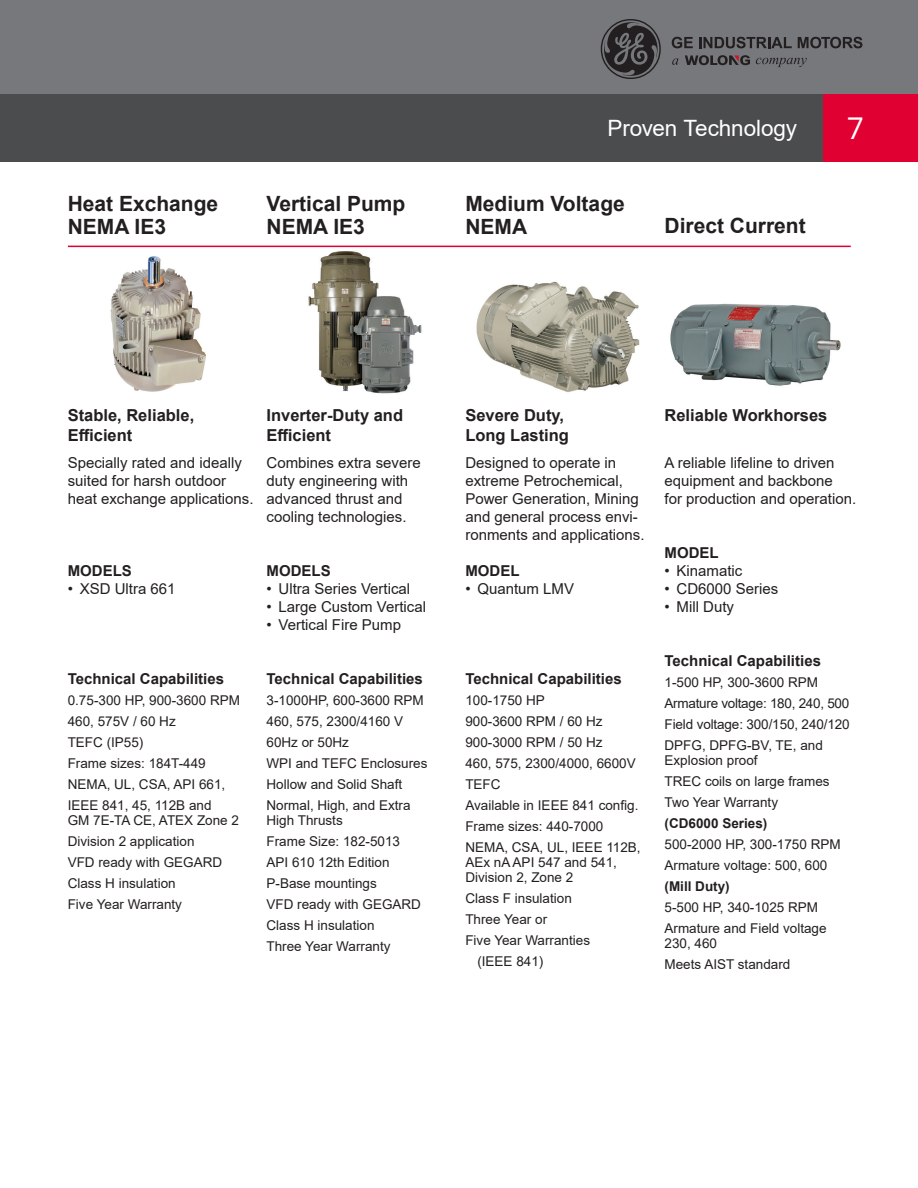
<style>
.page{position:relative;width:918px;height:1188px;background:#fff}
.page>*{position:absolute;margin:0;border:0;box-sizing:border-box;transform-origin:0 0}
.t1{font:30px "Open Sans";color:#fff}
._1_1_Headline_white{font:22.5px "Arial";letter-spacing:-.005em;color:#fff}
.t2{font:700 21px "Arial";color:#231f20}
.t3{font:700 16.5px "Arial";color:#231f20}
.t4{font:15px "Arial";color:#231f20}
.t5{font:700 15px "Arial";color:#231f20}
.t6{font:13.5px "Arial";color:#231f20}
.t7{font:13.5px "Arial";letter-spacing:-.02em;color:#231f20}
.t8{font:700 13.5px "Arial";color:#231f20}
</style>
<div class="page">
<div style="left:0;top:0;width:918px;height:162px;background:#76787b"></div>
<div style="left:0;top:94px;width:918px;height:68px;background:#4b4c4d"></div>
<div style="left:823px;top:94px;width:95px;height:68px;background:#e00031"></div>
<svg style="left:601px;top:19px;width:60px;height:60px"></svg>
<svg style="left:672px;top:37px;width:21px;height:11px"></svg>
<svg style="left:699px;top:37px;width:93px;height:11px"></svg>
<svg style="left:798px;top:37px;width:64px;height:11px"></svg>
<svg style="left:685px;top:55px;width:65px;height:10px"></svg>
<svg style="left:672px;top:58px;width:7px;height:7px"></svg>
<svg style="left:756px;top:58px;width:51px;height:9px"></svg>
<img style="left:670px;top:303px;width:171px;height:83px">
<img style="left:476px;top:281px;width:164px;height:112px">
<img style="left:301px;top:245px;width:129px;height:149px">
<hr style="left:68px;top:246px;width:783px;height:1px;background:#e00031">
<img style="left:110px;top:256px;width:96px;height:136px">
<p class="t2" style="left:68px;top:189px;width:152px">Heat Exchange</p>
<p class="t2" style="left:68px;top:211px;width:100px">NEMA IE3</p>
<p class="t2" style="left:267px;top:189px;width:140px">Vertical Pump</p>
<p class="t2" style="left:267px;top:211px;width:100px">NEMA IE3</p>
<p class="_1_1_Headline_white" style="left:608px;top:113px;width:191px">Proven Technology</p>
<p class="t2" style="left:465px;top:189px;width:161px">Medium Voltage</p>
<p class="t2" style="left:465px;top:211px;width:63px">NEMA</p>
<p class="t2" style="left:665px;top:211px;width:143px">Direct Current</p>
<h1 class="t1" style="left:847px;top:107px;width:19px">7</h1>
<p class="t3" style="left:68px;top:404px;width:128px">Stable, Reliable,</p>
<p class="t3" style="left:68px;top:423px;width:66px">Efficient</p>
<p class="t4" style="left:68px;top:452px;width:176px">Specially rated and ideally</p>
<p class="t4" style="left:68px;top:470px;width:160px">suited for harsh outdoor</p>
<p class="t4" style="left:68px;top:488px;width:187px">heat exchange applications.</p>
<p class="t5" style="left:68px;top:560px;width:66px">MODELS</p>
<p class="t4" style="left:68px;top:578px;width:109px">• XSD Ultra 661</p>
<p class="t3" style="left:267px;top:404px;width:138px">Inverter-Duty and</p>
<p class="t3" style="left:267px;top:423px;width:66px">Efficient</p>
<p class="t4" style="left:267px;top:452px;width:156px">Combines extra severe</p>
<p class="t4" style="left:267px;top:470px;width:143px">duty engineering with</p>
<p class="t4" style="left:267px;top:488px;width:137px">advanced thrust and</p>
<p class="t4" style="left:267px;top:506px;width:142px">cooling technologies.</p>
<p class="t5" style="left:267px;top:560px;width:66px">MODELS</p>
<p class="t4" style="left:267px;top:578px;width:145px">• Ultra Series Vertical</p>
<p class="t4" style="left:267px;top:596px;width:161px">• Large Custom Vertical</p>
<p class="t4" style="left:267px;top:614px;width:136px">• Vertical Fire Pump</p>
<p class="t5" style="left:68px;top:668px;width:158px">Technical Capabilities</p>
<p class="t6" style="left:68px;top:691px;width:174px">0.75-300 HP, 900-3600 RPM</p>
<p class="t6" style="left:68px;top:712px;width:110px">460, 575V / 60 Hz</p>
<p class="t6" style="left:68px;top:733px;width:77px">TEFC (IP55)</p>
<p class="t6" style="left:68px;top:754px;width:140px">Frame sizes: 184T-449</p>
<p class="t6" style="left:68px;top:775px;width:159px">NEMA, UL, CSA, API 661,</p>
<p class="t6" style="left:68px;top:796px;width:145px">IEEE 841, 45, 112B and</p>
<p class="t6" style="left:68px;top:811px;width:173px">GM 7E-TA CE, ATEX Zone 2</p>
<p class="t6" style="left:68px;top:832px;width:128px">Division 2 application</p>
<p class="t6" style="left:68px;top:853px;width:156px">VFD ready with GEGARD</p>
<p class="t6" style="left:68px;top:874px;width:110px">Class H insulation</p>
<p class="t6" style="left:68px;top:895px;width:116px">Five Year Warranty</p>
<p class="t5" style="left:267px;top:668px;width:158px">Technical Capabilities</p>
<p class="t6" style="left:267px;top:691px;width:159px">3-1000HP, 600-3600 RPM</p>
<p class="t6" style="left:267px;top:712px;width:138px">460, 575, 2300/4160 V</p>
<p class="t6" style="left:267px;top:733px;width:84px">60Hz or 50Hz</p>
<p class="t6" style="left:267px;top:754px;width:163px">WPI and TEFC Enclosures</p>
<p class="t6" style="left:267px;top:775px;width:137px">Hollow and Solid Shaft</p>
<p class="t6" style="left:267px;top:796px;width:146px">Normal, High, and Extra</p>
<p class="t6" style="left:267px;top:811px;width:78px">High Thrusts</p>
<p class="t6" style="left:267px;top:832px;width:135px">Frame Size: 182-5013</p>
<p class="t6" style="left:267px;top:853px;width:125px">API 610 12th Edition</p>
<p class="t6" style="left:267px;top:874px;width:112px">P-Base mountings</p>
<p class="t6" style="left:267px;top:895px;width:156px">VFD ready with GEGARD</p>
<p class="t6" style="left:267px;top:916px;width:110px">Class H insulation</p>
<p class="t6" style="left:267px;top:937px;width:126px">Three Year Warranty</p>
<p class="t3" style="left:465px;top:404px;width:100px">Severe Duty,</p>
<p class="t3" style="left:465px;top:423px;width:105px">Long Lasting</p>
<p class="t4" style="left:465px;top:452px;width:152px">Designed to operate in</p>
<p class="t4" style="left:465px;top:470px;width:159px">extreme Petrochemical,</p>
<p class="t4" style="left:465px;top:488px;width:175px">Power Generation, Mining</p>
<p class="t4" style="left:465px;top:506px;width:174px">and general process envi-</p>
<p class="t4" style="left:465px;top:524px;width:181px">ronments and applications.</p>
<p class="t5" style="left:465px;top:560px;width:56px">MODEL</p>
<p class="t4" style="left:465px;top:578px;width:110px">• Quantum LMV</p>
<p class="t5" style="left:465px;top:668px;width:158px">Technical Capabilities</p>
<p class="t6" style="left:465px;top:691px;width:81px">100-1750 HP</p>
<p class="t6" style="left:465px;top:712px;width:139px">900-3600 RPM / 60 Hz</p>
<p class="t6" style="left:465px;top:733px;width:139px">900-3000 RPM / 50 Hz</p>
<p class="t6" style="left:465px;top:754px;width:172px">460, 575, 2300/4000, 6600V</p>
<p class="t6" style="left:465px;top:775px;width:37px">TEFC</p>
<p class="t6" style="left:465px;top:796px;width:175px">Available in IEEE 841 config.</p>
<p class="t6" style="left:465px;top:817px;width:140px">Frame sizes: 440-7000</p>
<p class="t6" style="left:465px;top:838px;width:177px">NEMA, CSA, UL, IEEE 112B,</p>
<p class="t6" style="left:465px;top:853px;width:153px">AEx nA API 547 and 541,</p>
<p class="t6" style="left:465px;top:868px;width:110px">Division 2, Zone 2</p>
<p class="t6" style="left:465px;top:889px;width:108px">Class F insulation</p>
<p class="t6" style="left:465px;top:910px;width:83px">Three Year or</p>
<p class="t6" style="left:465px;top:931px;width:126px">Five Year Warranties</p>
<p class="t6" style="left:477px;top:952px;width:68px">(IEEE 841)</p>
<p class="t3" style="left:665px;top:404px;width:164px">Reliable Workhorses</p>
<p class="t4" style="left:665px;top:452px;width:172px">A reliable lifeline to driven</p>
<p class="t4" style="left:665px;top:470px;width:170px">equipment and backbone</p>
<p class="t4" style="left:665px;top:488px;width:193px">for production and operation.</p>
<p class="t5" style="left:665px;top:542px;width:56px">MODEL</p>
<p class="t4" style="left:665px;top:560px;width:79px">• Kinamatic</p>
<p class="t4" style="left:665px;top:578px;width:115px">• CD6000 Series</p>
<p class="t4" style="left:665px;top:596px;width:71px">• Mill Duty</p>
<p class="t5" style="left:665px;top:650px;width:158px">Technical Capabilities</p>
<p class="t6" style="left:665px;top:673px;width:155px">1-500 HP, 300-3600 RPM</p>
<p class="t7" style="left:665px;top:694px;width:186px">Armature voltage: 180, 240, 500</p>
<p class="t6" style="left:665px;top:715px;width:187px">Field voltage: 300/150, 240/120</p>
<p class="t6" style="left:665px;top:736px;width:160px">DPFG, DPFG-BV, TE, and</p>
<p class="t6" style="left:665px;top:751px;width:95px">Explosion proof</p>
<p class="t6" style="left:665px;top:772px;width:167px">TREC coils on large frames</p>
<p class="t6" style="left:665px;top:793px;width:115px">Two Year Warranty</p>
<p class="t8" style="left:665px;top:813px;width:104px">(CD6000 Series)</p>
<p class="t6" style="left:665px;top:835px;width:178px">500-2000 HP, 300-1750 RPM</p>
<p class="t6" style="left:665px;top:856px;width:164px">Armature voltage: 500, 600</p>
<p class="t8" style="left:665px;top:876px;width:67px">(Mill Duty)</p>
<p class="t6" style="left:665px;top:898px;width:155px">5-500 HP, 340-1025 RPM</p>
<p class="t6" style="left:665px;top:919px;width:164px">Armature and Field voltage</p>
<p class="t6" style="left:665px;top:934px;width:54px">230, 460</p>
<p class="t6" style="left:665px;top:955px;width:127px">Meets AIST standard</p>
</div>
